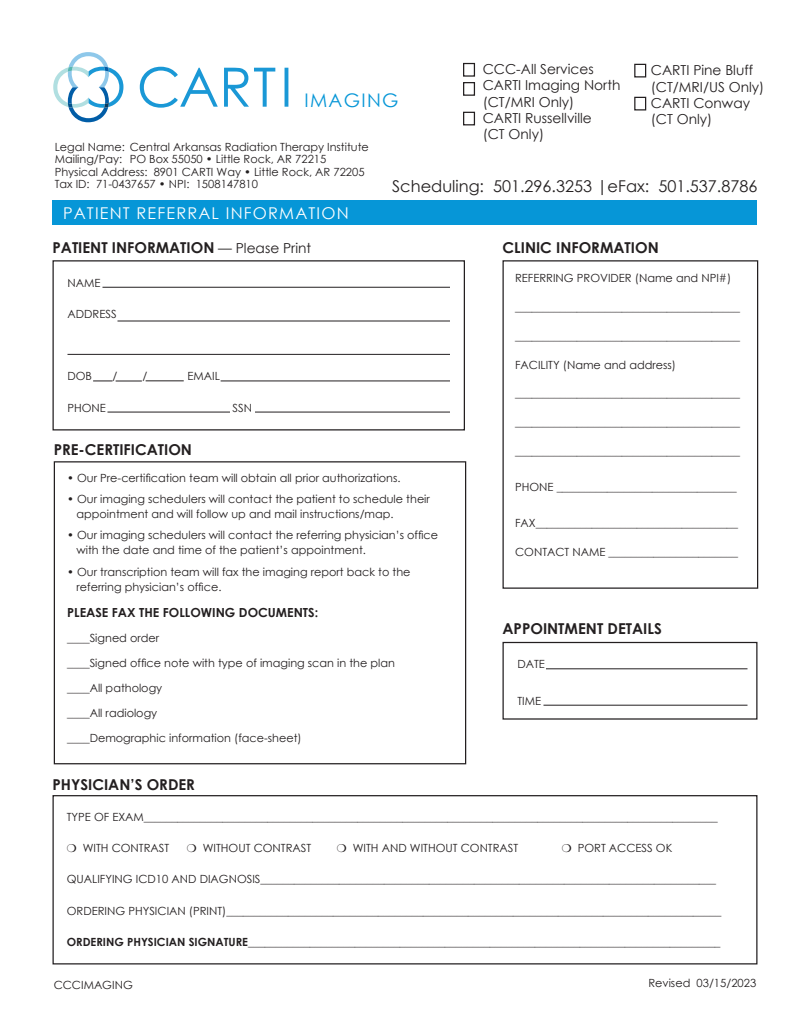
<style>
.page{position:relative;width:810px;height:1035px;background:#fff}
.page>*{position:absolute;margin:0;border:0;box-sizing:border-box;transform-origin:0 0}
.t1{font:18.75px "Century Gothic";letter-spacing:.07em;color:#0696d7}
.t2{font:16.25px "Century Gothic";color:#231f20}
.t3{font:16.25px "Century Gothic";letter-spacing:.07em;color:#fff}
.t4{font:700 15px "Century Gothic";color:#231f20}
.t5{font:13.75px "Century Gothic";color:#231f20}
.t6{font:700 12.5px "Century Gothic";color:#231f20}
.t7{font:11.25px "Century Gothic";color:#231f20}
.t8{font:700 11.25px "Century Gothic";color:#231f20}
.s1{font-weight:400;font-size:13.75px}
</style>
<div class="page">
<div style="left:502px;top:260px;width:256px;height:329px;border:1px solid #231f20"></div>
<div style="left:52px;top:795px;width:706px;height:169px;border:1px solid #231f20"></div>
<svg style="left:140px;top:67px;width:148px;height:41px"></svg>
<svg style="left:53px;top:52px;width:70px;height:70px"></svg>
<div style="left:52px;top:200px;width:706px;height:25px;background:#0696d7"></div>
<div style="left:502px;top:642px;width:256px;height:78px;border:1px solid #231f20"></div>
<hr style="left:543px;top:705px;width:204px;height:1px;background:#231f20">
<hr style="left:546px;top:668px;width:201px;height:1px;background:#231f20">
<div style="left:52px;top:260px;width:413px;height:170px;border:1px solid #231f20"></div>
<hr style="left:102px;top:287px;width:348px;height:1px;background:#231f20">
<hr style="left:118px;top:321px;width:332px;height:1px;background:#231f20">
<hr style="left:68px;top:354px;width:382px;height:1px;background:#231f20">
<hr style="left:146px;top:381px;width:38px;height:1px;background:#231f20">
<hr style="left:221px;top:381px;width:229px;height:1px;background:#231f20">
<hr style="left:108px;top:412px;width:122px;height:1px;background:#231f20">
<svg style="left:93px;top:381px;width:49px;height:1px"></svg>
<hr style="left:255px;top:412px;width:195px;height:1px;background:#231f20">
<div style="left:463px;top:63px;width:12px;height:14px;border:1px solid #231f20"></div>
<div style="left:463px;top:82px;width:12px;height:14px;border:1px solid #231f20"></div>
<div style="left:463px;top:112px;width:12px;height:13px;border:1px solid #231f20"></div>
<div style="left:634px;top:64px;width:12px;height:14px;border:1px solid #231f20"></div>
<div style="left:634px;top:97px;width:12px;height:14px;border:1px solid #231f20"></div>
<div style="left:54px;top:461px;width:412px;height:303px;border:1px solid #231f20"></div>
<p class="t5" style="left:483px;top:59px;width:113px">CCC-All Services</p>
<p class="t5" style="left:483px;top:76px;width:139px">CARTI Imaging North</p>
<p class="t5" style="left:483px;top:92px;width:93px">(CT/MRI Only)</p>
<p class="t5" style="left:483px;top:108px;width:111px">CARTI Russellville</p>
<p class="t5" style="left:483px;top:124px;width:63px">(CT Only)</p>
<p class="t5" style="left:651px;top:61px;width:104px">CARTI Pine Bluff</p>
<p class="t5" style="left:651px;top:77px;width:115px">(CT/MRI/US Only)</p>
<p class="t5" style="left:651px;top:93px;width:101px">CARTI Conway</p>
<p class="t5" style="left:651px;top:109px;width:63px">(CT Only)</p>
<p class="t1" style="left:305px;top:87px;width:96px">IMAGING</p>
<p class="t7" style="left:55px;top:139px;width:316px">Legal Name: Central Arkansas Radiation Therapy Institute</p>
<p class="t7" style="left:55px;top:152px;width:273px">Mailing/Pay: PO Box 55050 • Little Rock, AR 72215</p>
<p class="t7" style="left:55px;top:164px;width:311px">Physical Address: 8901 CARTI Way • Little Rock, AR 72205</p>
<p class="t7" style="left:55px;top:177px;width:205px">Tax ID: 71-0437657 • NPI: 1508147810</p>
<p class="t2" style="left:392px;top:175px;width:367px">Scheduling: 501.296.3253 |eFax: 501.537.8786</p>
<p class="t3" style="left:63px;top:202px;width:287px">PATIENT REFERRAL INFORMATION</p>
<p class="t4" style="left:52px;top:236px;width:260px">PATIENT INFORMATION <span class="s1">— Please Print</span></p>
<p class="t7" style="left:68px;top:275px;width:35px">NAME</p>
<p class="t7" style="left:68px;top:306px;width:51px">ADDRESS</p>
<p class="t7" style="left:68px;top:369px;width:26px">DOB</p>
<p class="t7" style="left:112px;top:369px;width:6px">/</p>
<p class="t7" style="left:143px;top:369px;width:6px">/</p>
<p class="t7" style="left:188px;top:369px;width:34px">EMAIL</p>
<p class="t7" style="left:68px;top:400px;width:40px">PHONE</p>
<p class="t7" style="left:233px;top:400px;width:21px">SSN</p>
<p class="t4" style="left:54px;top:438px;width:140px">PRE-CERTIFICATION</p>
<p class="t7" style="left:67px;top:470px;width:335px">• Our Pre-certification team will obtain all prior authorizations.</p>
<p class="t7" style="left:67px;top:491px;width:364px">• Our imaging schedulers will contact the patient to schedule their</p>
<p class="t7" style="left:77px;top:506px;width:319px">appointment and will follow up and mail instructions/map.</p>
<p class="t7" style="left:67px;top:528px;width:373px">• Our imaging schedulers will contact the referring physician’s office</p>
<p class="t7" style="left:77px;top:543px;width:291px">with the date and time of the patient’s appointment.</p>
<p class="t7" style="left:67px;top:564px;width:345px">• Our transcription team will fax the imaging report back to the</p>
<p class="t7" style="left:77px;top:579px;width:146px">referring physician’s office.</p>
<p class="t6" style="left:67px;top:603px;width:252px">PLEASE FAX THE FOLLOWING DOCUMENTS:</p>
<p class="t7" style="left:67px;top:630px;width:94px">____Signed order</p>
<p class="t7" style="left:67px;top:655px;width:329px">____Signed office note with type of imaging scan in the plan</p>
<p class="t7" style="left:67px;top:680px;width:97px">____All pathology</p>
<p class="t7" style="left:67px;top:705px;width:92px">____All radiology</p>
<p class="t7" style="left:67px;top:730px;width:236px">____Demographic information (face-sheet)</p>
<p class="t4" style="left:52px;top:773px;width:144px">PHYSICIAN’S ORDER</p>
<p class="t4" style="left:502px;top:236px;width:158px">CLINIC INFORMATION</p>
<p class="t7" style="left:515px;top:271px;width:218px">REFERRING PROVIDER (Name and NPI#)</p>
<p class="t7" style="left:515px;top:299px;width:226px">________________________________________</p>
<p class="t7" style="left:515px;top:328px;width:226px">________________________________________</p>
<p class="t7" style="left:515px;top:357px;width:162px">FACILITY (Name and address)</p>
<p class="t7" style="left:515px;top:386px;width:226px">________________________________________</p>
<p class="t7" style="left:515px;top:414px;width:226px">________________________________________</p>
<p class="t7" style="left:515px;top:443px;width:226px">________________________________________</p>
<p class="t7" style="left:515px;top:479px;width:223px">PHONE ________________________________</p>
<p class="t7" style="left:515px;top:516px;width:225px">FAX____________________________________</p>
<p class="t7" style="left:515px;top:544px;width:224px">CONTACT NAME _______________________</p>
<p class="t4" style="left:502px;top:618px;width:161px">APPOINTMENT DETAILS</p>
<p class="t7" style="left:518px;top:656px;width:29px">DATE</p>
<p class="t7" style="left:518px;top:693px;width:25px">TIME</p>
<p class="t7" style="left:67px;top:809px;width:652px">TYPE OF EXAM______________________________________________________________________________________________________</p>
<p class="t7" style="left:83px;top:840px;width:88px">WITH CONTRAST</p>
<p class="t7" style="left:203px;top:840px;width:110px">WITHOUT CONTRAST</p>
<p class="t7" style="left:353px;top:840px;width:167px">WITH AND WITHOUT CONTRAST</p>
<p class="t7" style="left:578px;top:840px;width:96px">PORT ACCESS OK</p>
<p class="t7" style="left:67px;top:872px;width:651px">QUALIFYING ICD10 AND DIAGNOSIS_________________________________________________________________________________</p>
<p class="t7" style="left:67px;top:903px;width:656px">ORDERING PHYSICIAN (PRINT)________________________________________________________________________________________</p>
<p class="t8" style="left:67px;top:933px;width:655px">ORDERING PHYSICIAN SIGNATURE____________________________________________________________________________________</p>
<p class="t7" style="left:54px;top:977px;width:81px">CCCIMAGING</p>
<p class="t7" style="left:648px;top:975px;width:109px">Revised 03/15/2023</p>
</div>
